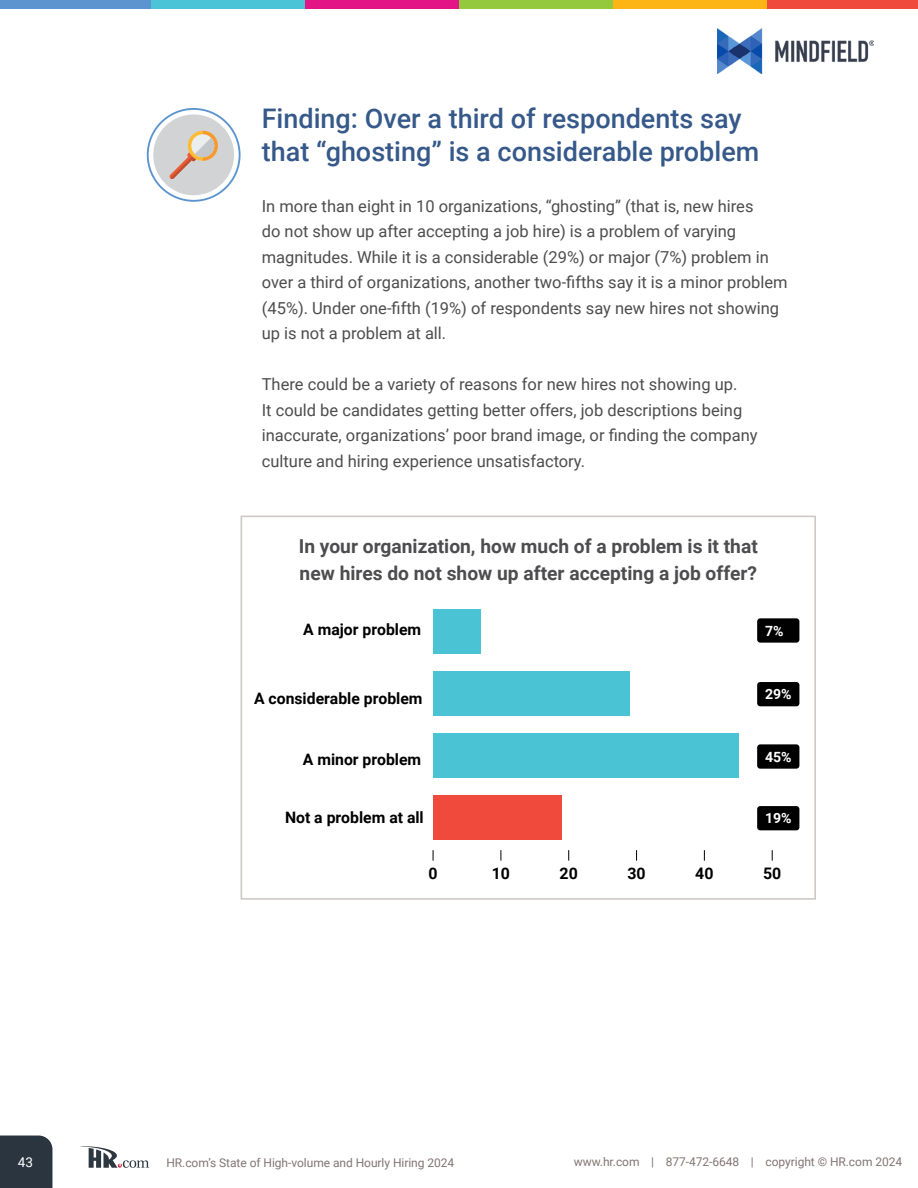
<style>
.page{position:relative;width:918px;height:1188px;background:#fff}
.page>*{position:absolute;margin:0;border:0;box-sizing:border-box;transform-origin:0 0}
.t1{font:500 27px/32.4px "Roboto";color:#36598a}
.t2{font:700 19.2px/27.3px "Roboto";color:#4d4d4f}
.t3{font:16.5px/25.5px "Roboto";color:#4d4d4f}
.t4{font:700 15.9px "Roboto";color:#000}
.t5{font:700 15.75px "Roboto";color:#010101}
.t6{font:700 14.1px "Roboto";color:#fff}
.t7{font:13.5px "Roboto";color:#fff}
.t8{font:12px "Roboto";letter-spacing:-.005em;color:#827573}
</style>
<div class="page">
<div style="left:0;top:1136px;width:52px;height:52px;background:#2b353f"></div>
<svg style="left:81px;top:1146px;width:68px;height:22px"></svg>
<div style="left:147px;top:108px;width:94px;height:94px;border:2px solid #5c94ce;border-radius:50%"></div>
<svg style="left:153px;top:114px;width:81px;height:81px"></svg>
<div style="left:433px;top:609px;width:48px;height:44px;background:#4ac4d5"></div>
<div style="left:433px;top:671px;width:197px;height:45px;background:#4ac4d5"></div>
<div style="left:433px;top:733px;width:305px;height:45px;background:#4ac4d5"></div>
<div style="left:433px;top:795px;width:129px;height:45px;background:#f04a3c"></div>
<div style="left:757px;top:618px;width:42px;height:25px;background:#010101;border-radius:3px"></div>
<div style="left:757px;top:682px;width:42px;height:24px;background:#010101;border-radius:3px"></div>
<div style="left:757px;top:744px;width:42px;height:25px;background:#010101;border-radius:3px"></div>
<div style="left:757px;top:806px;width:42px;height:24px;background:#010101;border-radius:3px"></div>
<div style="left:241px;top:516px;width:575px;height:384px;border:2px solid #cfc8c7"></div>
<div style="left:0;top:0;width:151px;height:9px;background:#5c94cf"></div>
<div style="left:151px;top:0;width:154px;height:9px;background:#4ac4d6"></div>
<div style="left:305px;top:0;width:154px;height:9px;background:#e31485"></div>
<div style="left:459px;top:0;width:154px;height:9px;background:#94c93d"></div>
<div style="left:613px;top:0;width:154px;height:9px;background:#fcb514"></div>
<div style="left:767px;top:0;width:151px;height:9px;background:#f04a3d"></div>
<img style="left:717px;top:29px;width:157px;height:44px">
<h1 class="t1" style="left:262px;top:101px;width:499px">Finding: Over a third of respondents say that “ghosting” is a considerable problem</h1>
<p class="t3" style="left:262px;top:192px;width:527px">In more than eight in 10 organizations, “ghosting” (that is, new hires<br>do not show up after accepting a job hire) is a problem of varying magnitudes. While it is a considerable (29%) or major (7%) problem in over a third of organizations, another two-fifths say it is a minor problem (45%). Under one-fifth (19%) of respondents say new hires not showing up is not a problem at all.</p>
<p class="t3" style="left:262px;top:371px;width:497px">There could be a variety of reasons for new hires not showing up.<br>It could be candidates getting better offers, job descriptions being inaccurate, organizations’ poor brand image, or finding the company culture and hiring experience unsatisfactory.</p>
<p class="t2" style="left:299px;top:531px;width:461px">In your organization, how much of a problem is it that new hires do not show up after accepting a job offer?</p>
<p class="t5" style="left:303px;top:619px;width:119px">A major problem</p>
<p class="t6" style="left:765px;top:621px;width:20px">7%</p>
<p class="t5" style="left:254px;top:687px;width:170px">A considerable problem</p>
<p class="t6" style="left:765px;top:684px;width:28px">29%</p>
<p class="t5" style="left:303px;top:748px;width:120px">A minor problem</p>
<p class="t6" style="left:765px;top:747px;width:28px">45%</p>
<p class="t5" style="left:285px;top:806px;width:140px">Not a problem at all</p>
<p class="t6" style="left:765px;top:808px;width:28px">19%</p>
<p class="t4" style="left:429px;top:862px;width:11px">0</p>
<p class="t4" style="left:492px;top:862px;width:20px">10</p>
<p class="t4" style="left:560px;top:862px;width:20px">20</p>
<p class="t4" style="left:627px;top:862px;width:20px">30</p>
<p class="t4" style="left:695px;top:862px;width:20px">40</p>
<p class="t4" style="left:763px;top:862px;width:20px">50</p>
<p class="t7" style="left:18px;top:1153px;width:17px">43</p>
<p class="t8" style="left:166px;top:1155px;width:289px">HR.com’s State of High-volume and Hourly Hiring 2024</p>
<p class="t8" style="left:574px;top:1153px;width:330px">www.hr.com | 877-472-6648 | copyright © HR.com 2024</p>
</div>
